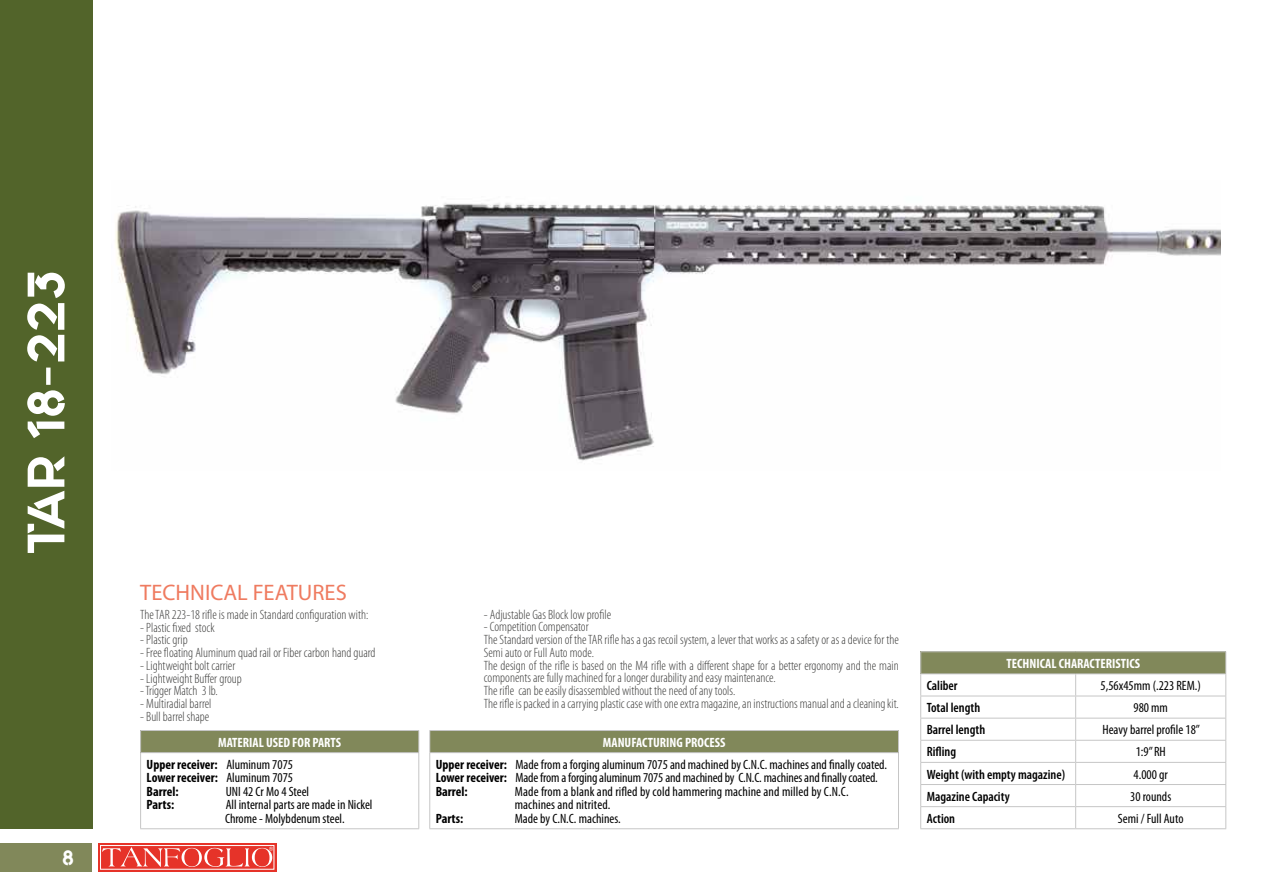
<style>
.page{position:relative;width:1263px;height:893px;background:#fff}
.page>*{position:absolute;margin:0;border:0;box-sizing:border-box;transform-origin:0 0}
.t1{font:52.5px "Quantify";letter-spacing:.05em;color:#fff}
.t2{font:22.5px "Myriad Pro";color:#ef7b60}
.t3{font:21px "Quantify";color:#fff}
.t4{font:300 condensed 13.5px/12.8px "Myriad Pro";color:#3c3c3b}
.t5{font:condensed 13.5px/13.5px "Myriad Pro";color:#000}
.t6{font:600 condensed 13.5px "Myriad Pro";color:#000}
.t7{font:700 condensed 13.5px/22.2px "Myriad Pro";color:#fff}
.t8{font:700 condensed 13.5px/13.5px "Myriad Pro";color:#000}
.s1{color:#000}
.s2{font-weight:400;color:#000}
.s3{font-weight:400}
.s4{font-weight:700;color:#fff}
.s5{font-weight:700}
</style>
<div class="page">
<div style="left:98px;top:843px;width:178px;height:29px;background:#e63329"></div>
<div style="left:100px;top:845px;width:174px;height:25px;border:1px solid #fff"></div>
<svg style="left:102px;top:847px;width:171px;height:20px"></svg>
<div style="left:0;top:843px;width:92px;height:29px;background:#81885a"></div>
<div style="left:0;top:0;width:92px;height:829px;background:#52642a"></div>
<img style="left:115px;top:203px;width:1105px;height:258px">
<div style="left:141px;top:730px;width:278px;height:23px;background:#81885a"></div>
<hr style="left:140px;top:730px;width:279px;height:1px;background:#c6c6c6">
<svg style="left:140px;top:731px;width:1px;height:21px"></svg>
<svg style="left:418px;top:731px;width:1px;height:21px"></svg>
<hr style="left:140px;top:752px;width:279px;height:1px;background:#c6c6c6">
<hr style="left:140px;top:753px;width:1px;height:75px;background:#c6c6c6">
<hr style="left:418px;top:753px;width:1px;height:75px;background:#c6c6c6">
<hr style="left:140px;top:828px;width:279px;height:1px;background:#c6c6c6">
<div style="left:921px;top:652px;width:305px;height:22px;background:#81885a"></div>
<hr style="left:920px;top:651px;width:156px;height:1px;background:#c6c6c6">
<hr style="left:1076px;top:651px;width:150px;height:1px;background:#c6c6c6">
<hr style="left:920px;top:673px;width:156px;height:1px;background:#c6c6c6">
<hr style="left:1076px;top:673px;width:150px;height:1px;background:#c6c6c6">
<hr style="left:920px;top:696px;width:156px;height:1px;background:#c6c6c6">
<hr style="left:1076px;top:696px;width:150px;height:1px;background:#c6c6c6">
<hr style="left:920px;top:718px;width:156px;height:1px;background:#c6c6c6">
<hr style="left:1076px;top:718px;width:150px;height:1px;background:#c6c6c6">
<hr style="left:920px;top:740px;width:156px;height:1px;background:#c6c6c6">
<hr style="left:1076px;top:740px;width:150px;height:1px;background:#c6c6c6">
<hr style="left:920px;top:762px;width:156px;height:1px;background:#c6c6c6">
<hr style="left:1076px;top:762px;width:150px;height:1px;background:#c6c6c6">
<hr style="left:920px;top:784px;width:156px;height:1px;background:#c6c6c6">
<hr style="left:1076px;top:784px;width:150px;height:1px;background:#c6c6c6">
<hr style="left:920px;top:806px;width:156px;height:1px;background:#c6c6c6">
<svg style="left:920px;top:652px;width:1px;height:176px"></svg>
<hr style="left:1076px;top:806px;width:150px;height:1px;background:#c6c6c6">
<svg style="left:1075px;top:674px;width:1px;height:154px"></svg>
<svg style="left:1225px;top:652px;width:1px;height:176px"></svg>
<hr style="left:920px;top:828px;width:156px;height:1px;background:#c6c6c6">
<hr style="left:1076px;top:828px;width:150px;height:1px;background:#c6c6c6">
<div style="left:430px;top:730px;width:468px;height:23px;background:#81885a"></div>
<hr style="left:429px;top:730px;width:470px;height:1px;background:#c6c6c6">
<svg style="left:429px;top:731px;width:1px;height:21px"></svg>
<svg style="left:898px;top:731px;width:1px;height:21px"></svg>
<hr style="left:429px;top:752px;width:470px;height:1px;background:#c6c6c6">
<hr style="left:429px;top:753px;width:1px;height:75px;background:#c6c6c6">
<hr style="left:898px;top:753px;width:1px;height:75px;background:#c6c6c6">
<hr style="left:429px;top:828px;width:470px;height:1px;background:#c6c6c6">
<h1 class="t1" style="left:16px;top:554px;width:284px;rotate:-90deg">TAR 18-223</h1>
<h3 class="t3" style="left:62px;top:846px;width:13px">8</h3>
<h2 class="t2" style="left:140px;top:578px;width:208px">TECHNICAL FEATURES</h2>
<p class="t4" style="left:140px;top:608px;width:230px">The TAR 223-18 rifle is made in Standard configuration with:</p>
<p class="t4" style="left:140px;top:621px;width:76px">- Plastic fixed stock</p>
<p class="t4" style="left:140px;top:634px;width:49px">- Plastic grip</p>
<p class="t4" style="left:140px;top:646px;width:237px">- Free floating Aluminum quad rail or Fiber carbon hand guard</p>
<p class="t4" style="left:140px;top:659px;width:97px">- Lightweight bolt carrier</p>
<p class="t4" style="left:140px;top:672px;width:103px">- Lightweight Buffer group</p>
<p class="t4" style="left:140px;top:685px;width:79px">- Trigger Match 3 lb.</p>
<p class="t4" style="left:140px;top:697px;width:73px">- Multiradial barrel</p>
<p class="t4" style="left:140px;top:710px;width:71px">- Bull barrel shape</p>
<p class="t7" style="left:147px;top:731px;width:196px;text-indent:72px">MATERIAL USED FOR PARTS<br><span class="s1">Upper receiver:</span> <span class="s2">Aluminum 7075</span></p>
<p class="t8" style="left:147px;top:771px;width:148px">Lower receiver: <span class="s3">Aluminum 7075<br></span>Barrel:</p>
<p class="t5" style="left:226px;top:784px;width:85px">UNI 42 Cr Mo 4 Steel</p>
<p class="t8" style="left:147px;top:798px;width:29px">Parts:</p>
<p class="t5" style="left:225px;top:798px;width:149px">All internal parts are made in Nickel<br>Chrome - Molybdenum steel.</p>
<p class="t4" style="left:484px;top:608px;width:129px">- Adjustable Gas Block low profile</p>
<p class="t4" style="left:484px;top:621px;width:416px">- Competition Compensator<br>The Standard version of the TAR rifle has a gas recoil system, a lever that works as a safety or as a device for the Semi auto or Full Auto mode.<br>The design of the rifle is based on the M4 rifle with a different shape for a better ergonomy and the main components are fully machined for a longer durability and easy maintenance.<br>The rifle can be easily disassembled without the need of any tools.<br>The rifle is packed in a carrying plastic case with one extra magazine, an instructions manual and a cleaning kit.</p>
<p class="t5" style="left:436px;top:731px;width:453px;line-height:22.2px;text-align:center"><span class="s4">MANUFACTURING PROCESS<br></span><span class="s5">Upper receiver:</span> Made from a forging aluminum 7075 and machined by C.N.C. machines and finally coated.</p>
<p class="t5" style="left:436px;top:771px;width:443px"><span class="s5">Lower receiver:</span> Made from a forging aluminum 7075 and machined by C.N.C. machines and finally coated.<br><span class="s5">Barrel:</span></p>
<p class="t5" style="left:515px;top:784px;width:336px">Made from a blank and rifled by cold hammering machine and milled by C.N.C. machines and nitrited.</p>
<p class="t8" style="left:436px;top:811px;width:29px">Parts:</p>
<p class="t5" style="left:515px;top:811px;width:107px">Made by C.N.C. machines.</p>
<p class="t7" style="left:1006px;top:652px;width:135px">TECHNICAL CHARACTERISTICS</p>
<p class="t6" style="left:927px;top:678px;width:32px">Caliber</p>
<p class="t5" style="left:1101px;top:679px;width:102px">5,56x45mm (.223 REM.)</p>
<p class="t6" style="left:927px;top:700px;width:55px">Total length</p>
<p class="t5" style="left:1133px;top:701px;width:36px">980 mm</p>
<p class="t6" style="left:927px;top:722px;width:60px">Barrel length</p>
<p class="t5" style="left:1102px;top:723px;width:99px">Heavy barrel profile 18”</p>
<p class="t6" style="left:927px;top:744px;width:31px">Rifling</p>
<p class="t5" style="left:1136px;top:745px;width:32px">1:9” RH</p>
<p class="t6" style="left:927px;top:767px;width:140px">Weight (with empty magazine)</p>
<p class="t5" style="left:1133px;top:767px;width:36px">4.000 gr</p>
<p class="t6" style="left:927px;top:789px;width:84px">Magazine Capacity</p>
<p class="t5" style="left:1130px;top:789px;width:42px">30 rounds</p>
<p class="t6" style="left:927px;top:811px;width:30px">Action</p>
<p class="t5" style="left:1118px;top:811px;width:67px">Semi / Full Auto</p>
</div>
